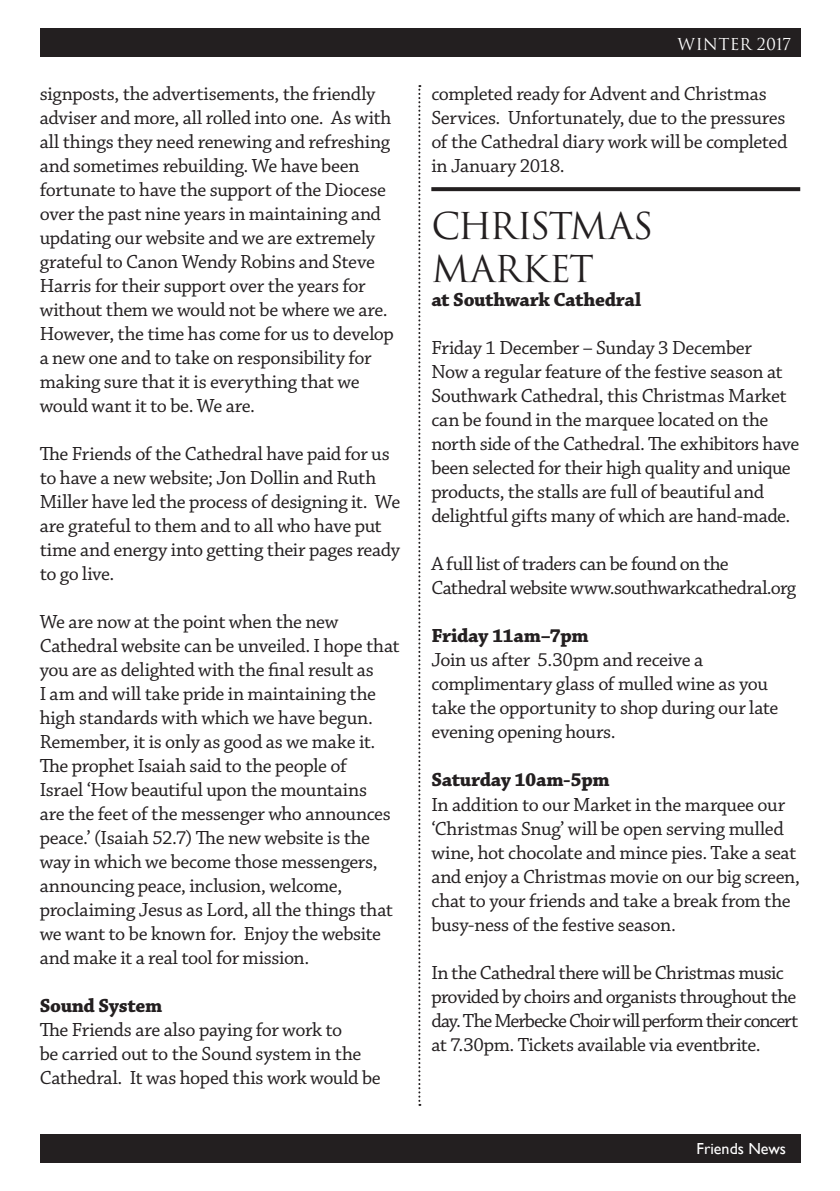
<style>
.page{position:relative;width:840px;height:1191px;background:#fff}
.page>*{position:absolute;margin:0;border:0;box-sizing:border-box;transform-origin:0 0}
.t1{font:36px/43.2px "Trajan Pro 3";letter-spacing:-.025em;color:#231f20}
.t2{font:20px/24px "Chaparral Pro";letter-spacing:-.02em;color:#231f20}
.t3{font:700 20px "Chaparral Pro";letter-spacing:-.02em;color:#231f20}
.t4{font:16px "Gill Sans";color:#fff}
.t5{font:16px "Trajan Pro 3";letter-spacing:.015em;color:#fff}
</style>
<div class="page">
<div style="left:40px;top:1134px;width:759px;height:28px;background:#231f20"></div>
<div style="left:40px;top:28px;width:759px;height:29px;background:#231f20"></div>
<svg style="left:418px;top:85px;width:2px;height:1021px"></svg>
<svg style="left:431px;top:187px;width:368px;height:4px"></svg>
<p class="t2" style="left:40px;top:82px;width:355px">signposts, the advertisements, the friendly adviser and more, all rolled into one. As with all things they need renewing and refreshing and sometimes rebuilding. We have been fortunate to have the support of the Diocese over the past nine years in maintaining and updating our website and we are extremely grateful to Canon Wendy Robins and Steve Harris for their support over the years for without them we would not be where we are.<br>However, the time has come for us to develop a new one and to take on responsibility for making sure that it is everything that we would want it to be. We are.</p>
<p class="t2" style="left:40px;top:442px;width:362px">The Friends of the Cathedral have paid for us to have a new website; Jon Dollin and Ruth Miller have led the process of designing it. We are grateful to them and to all who have put time and energy into getting their pages ready to go live.</p>
<p class="t2" style="left:40px;top:610px;width:361px">We are now at the point when the new Cathedral website can be unveiled. I hope that you are as delighted with the final result as<br>I am and will take pride in maintaining the high standards with which we have begun.<br>Remember, it is only as good as we make it.</p>
<p class="t2" style="left:40px;top:754px;width:354px">The prophet Isaiah said to the people of Israel ‘How beautiful upon the mountains are the feet of the messenger who announces peace.’ (Isaiah 52.7) The new website is the way in which we become those messengers, announcing peace, inclusion, welcome, proclaiming Jesus as Lord, all the things that we want to be known for. Enjoy the website and make it a real tool for mission.</p>
<p class="t3" style="left:40px;top:994px;width:124px">Sound System</p>
<p class="t2" style="left:40px;top:1018px;width:342px">The Friends are also paying for work to<br>be carried out to the Sound system in the<br>Cathedral. It was hoped this work would be</p>
<p class="t5" style="left:677px;top:33px;width:115px">WINTER 2017</p>
<p class="t2" style="left:431px;top:82px;width:357px">completed ready for Advent and Christmas Services. Unfortunately, due to the pressures of the Cathedral diary work will be completed in January 2018.</p>
<p class="t1" style="left:431px;top:206px;width:223px">CHRISTMAS<br>MARKET</p>
<p class="t3" style="left:431px;top:288px;width:211px">at Southwark Cathedral</p>
<p class="t2" style="left:431px;top:337px;width:322px">Friday 1 December – Sunday 3 December</p>
<p class="t2" style="left:431px;top:361px;width:369px">Now a regular feature of the festive season at Southwark Cathedral, this Christmas Market can be found in the marquee located on the north side of the Cathedral. The exhibitors have been selected for their high quality and unique products, the stalls are full of beautiful and delightful gifts many of which are hand-made.</p>
<p class="t2" style="left:431px;top:553px;width:366px">A full list of traders can be found on the<br>Cathedral website www.southwarkcathedral.org</p>
<p class="t3" style="left:431px;top:624px;width:159px">Friday 11am–7pm</p>
<p class="t2" style="left:431px;top:649px;width:348px">Join us after 5.30pm and receive a complimentary glass of mulled wine as you take the opportunity to shop during our late evening opening hours.</p>
<p class="t3" style="left:431px;top:768px;width:180px">Saturday 10am-5pm</p>
<p class="t2" style="left:431px;top:793px;width:370px">In addition to our Market in the marquee our ‘Christmas Snug’ will be open serving mulled wine, hot chocolate and mince pies. Take a seat and enjoy a Christmas movie on our big screen, chat to your friends and take a break from the busy-ness of the festive season.</p>
<p class="t2" style="left:431px;top:961px;width:368px">In the Cathedral there will be Christmas music provided by choirs and organists throughout the day. The Merbecke Choir will perform their concert at 7.30pm. Tickets available via eventbrite.</p>
<p class="t4" style="left:696px;top:1138px;width:91px">Friends News</p>
</div>
